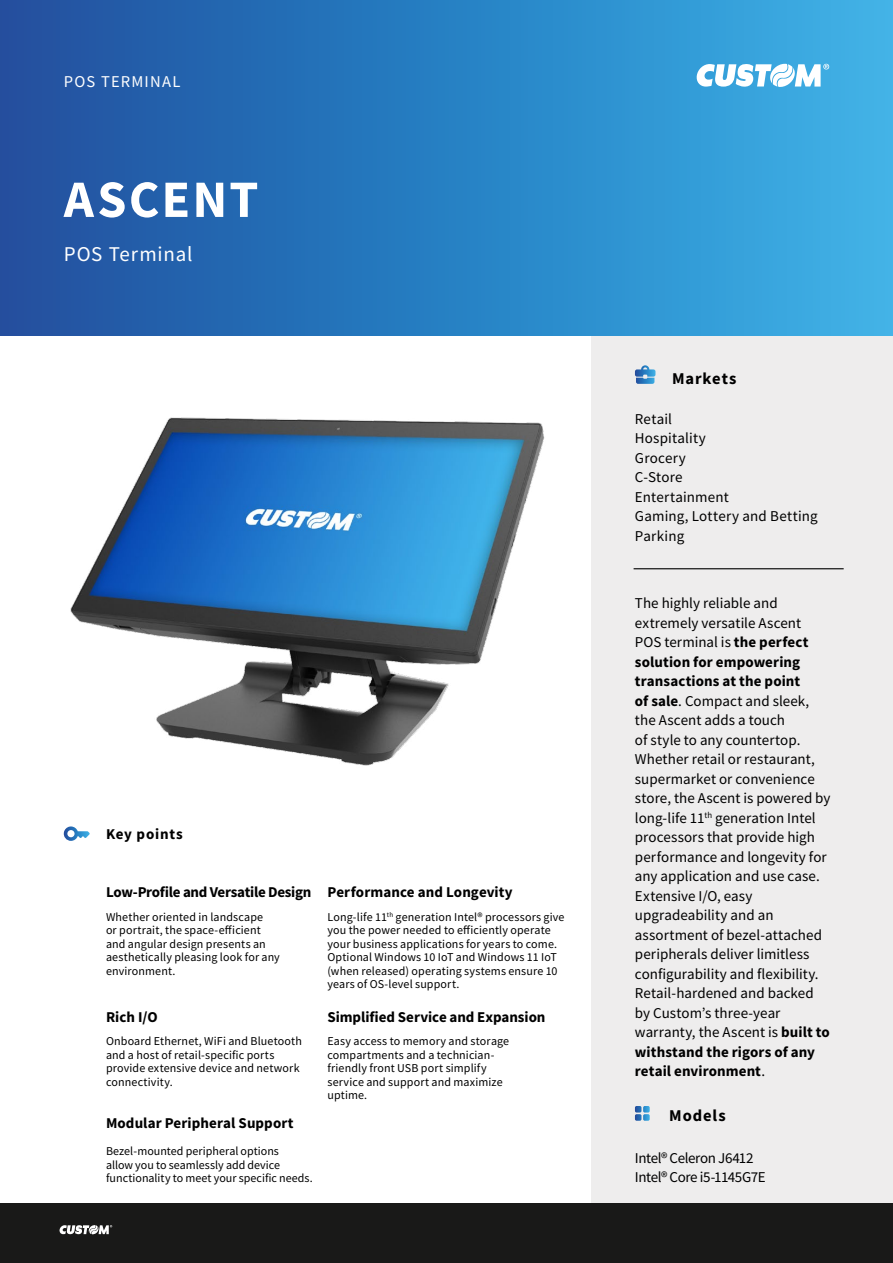
<style>
.page{position:relative;width:893px;height:1263px;background:#fff}
.page>*{position:absolute;margin:0;border:0;box-sizing:border-box;transform-origin:0 0}
.t1{font:700 52.5px "Source Sans Pro";letter-spacing:.04em;color:#fff}
.t2{font:21px "Source Sans Pro";letter-spacing:.04em;color:#fff}
.t3{font:700 16.5px "Source Sans Pro";letter-spacing:.055em;color:#000}
.t4{font:16.5px "Source Sans Pro";letter-spacing:.07em;color:#fff}
.t5{font:15px/19.5px "Source Sans Pro";letter-spacing:.005em;color:#000}
.t6{font:700 15px "Source Sans Pro";letter-spacing:.005em;color:#000}
.t7{font:15px/19.5px "Source Sans Pro";letter-spacing:-.03em;color:#000}
.t8{font:700 15px "Source Sans Pro";letter-spacing:-.02em;color:#000}
.t9{font:700 15px "Source Sans Pro";letter-spacing:.055em;color:#000}
.t10{font:12px/13.5px "Source Sans Pro";letter-spacing:.01em;color:#000}
.s1{font-weight:700}
</style>
<div class="page">
<div style="left:591px;top:323px;width:302px;height:880px;background:#eeeded"></div>
<div style="left:0;top:1203px;width:893px;height:60px;background:#191918"></div>
<div style="left:0;top:0;width:893px;height:336px;background:linear-gradient(to right,#1c4d9e,#3ab3e8)"></div>
<svg style="left:696px;top:63px;width:133px;height:24px"></svg>
<svg style="left:59px;top:1225px;width:53px;height:9px"></svg>
<img style="left:70px;top:417px;width:475px;height:349px">
<svg style="left:63px;top:826px;width:27px;height:15px"></svg>
<svg style="left:635px;top:365px;width:20px;height:19px"></svg>
<hr style="left:634px;top:568px;width:210px;height:1px;background:#000">
<svg style="left:635px;top:1106px;width:15px;height:15px"></svg>
<p class="t4" style="left:64px;top:71px;width:118px">POS TERMINAL</p>
<h1 class="t1" style="left:64px;top:164px;width:196px">ASCENT</h1>
<h2 class="t2" style="left:64px;top:241px;width:130px">POS Terminal</h2>
<p class="t9" style="left:106px;top:824px;width:78px">Key points</p>
<p class="t8" style="left:106px;top:882px;width:207px">Low-Profile and Versatile Design</p>
<p class="t10" style="left:106px;top:910px;width:175px">Whether oriented in landscape<br>or portrait, the space-efficient and angular design presents an aesthetically pleasing look for any environment.</p>
<p class="t6" style="left:106px;top:1006px;width:53px">Rich I/O</p>
<p class="t10" style="left:106px;top:1034px;width:197px">Onboard Ethernet, WiFi and Bluetooth and a host of retail-specific ports provide extensive device and network connectivity.</p>
<p class="t6" style="left:106px;top:1113px;width:189px">Modular Peripheral Support</p>
<p class="t10" style="left:106px;top:1144px;width:208px">Bezel-mounted peripheral options<br>allow you to seamlessly add device functionality to meet your specific needs.</p>
<p class="t6" style="left:327px;top:882px;width:187px">Performance and Longevity</p>
<p class="t10" style="left:327px;top:910px;width:239px">Long-life 11<sup>th</sup> generation Intel® processors give you the power needed to efficiently operate your business applications for years to come.<br>Optional Windows 10 IoT and Windows 11 IoT (when released) operating systems ensure 10 years of OS-level support.</p>
<p class="t6" style="left:327px;top:1006px;width:220px">Simplified Service and Expansion</p>
<p class="t10" style="left:327px;top:1034px;width:183px">Easy access to memory and storage compartments and a technician&shy;friendly front USB port simplify service and support and maximize uptime.</p>
<p class="t3" style="left:672px;top:367px;width:66px">Markets</p>
<p class="t5" style="left:635px;top:409px;width:184px">Retail<br>Hospitality<br>Grocery<br>C-Store<br>Entertainment<br>Gaming, Lottery and Betting<br>Parking</p>
<p class="t5" style="left:635px;top:593px;width:197px">The highly reliable and extremely versatile Ascent<br>POS terminal is <span class="s1">the perfect solution for empowering transactions at the point<br>of sale</span>. Compact and sleek, the Ascent adds a touch<br>of style to any countertop.<br>Whether retail or restaurant, supermarket or convenience store, the Ascent is powered by long-life 11<sup>th</sup> generation Intel processors that provide high performance and longevity for any application and use case.<br>Extensive I/O, easy upgradeability and an assortment of bezel-attached peripherals deliver limitless configurability and flexibility.<br>Retail-hardened and backed by Custom’s three-year warranty, the Ascent is <span class="s1">built to withstand the rigors of any retail environment</span>.</p>
<p class="t3" style="left:669px;top:1104px;width:58px">Models</p>
<p class="t7" style="left:635px;top:1148px;width:132px">Intel® Celeron J6412<br>Intel® Core i5-1145G7E</p>
</div>
